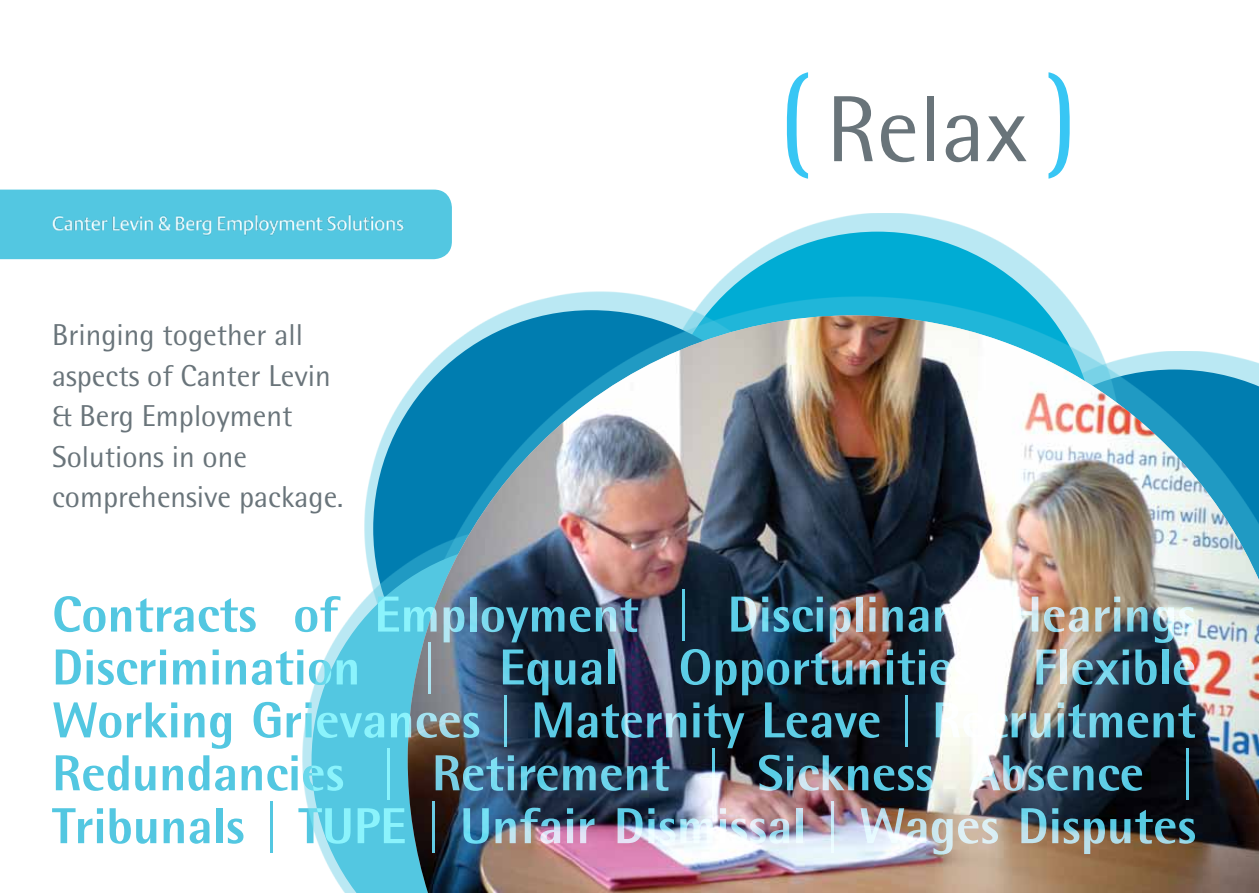
<style>
.page{position:relative;width:1259px;height:893px;background:#fff}
.page>*{position:absolute;margin:0;border:0;box-sizing:border-box;transform-origin:0 0}
.t1{font:94.05px "Agfa Rotis Semisans";color:#69747a}
.t2{font:800 50.7px/52.9px "Agfa Rotis Semisans";color:#53c7e1;text-align:justify}
.t3{font:30.15px/40.7px "Agfa Rotis Semisans";color:#69747a}
</style>
<div class="page">
<div style="left:650px;top:213px;width:471px;height:471px;background:#53c7e1;opacity:.4"></div>
<div style="left:659px;top:232px;width:437px;height:436px;background:#00acd4;border-radius:50%"></div>
<div style="left:364px;top:291px;width:471px;height:471px;background:#53c7e1;opacity:.4"></div>
<div style="left:303px;top:523px;width:471px;height:370px;background:#53c7e1;opacity:.4"></div>
<svg style="left:311px;top:542px;width:88px;height:351px;fill:#53c7e1"></svg>
<div style="left:399px;top:296px;width:860px;height:597px;background:#53c7e1;opacity:.4"></div>
<img style="left:408px;top:315px;width:851px;height:578px">
<svg style="left:787px;top:72px;width:21px;height:107px"></svg>
<svg style="left:1048px;top:72px;width:21px;height:107px"></svg>
<img style="left:0;top:190px;width:452px;height:69px">
<p class="t3" style="left:52px;top:314px;width:293px">Bringing together all aspects of Canter Levin &amp; Berg Employment<br>Solutions in one comprehensive package.</p>
<h1 class="t1" style="left:826px;top:74px;width:203px">Relax</h1>
<p class="t2" style="left:52px;top:587px;width:1145px">Contracts of Employment | Disciplinary Hearings Discrimination | Equal Opportunities Flexible Working Grievances | Maternity Leave | Recruitment Redundancies | Retirement | Sickness Absence | Tribunals | TUPE | Unfair Dismissal | Wages Disputes</p>
</div>
